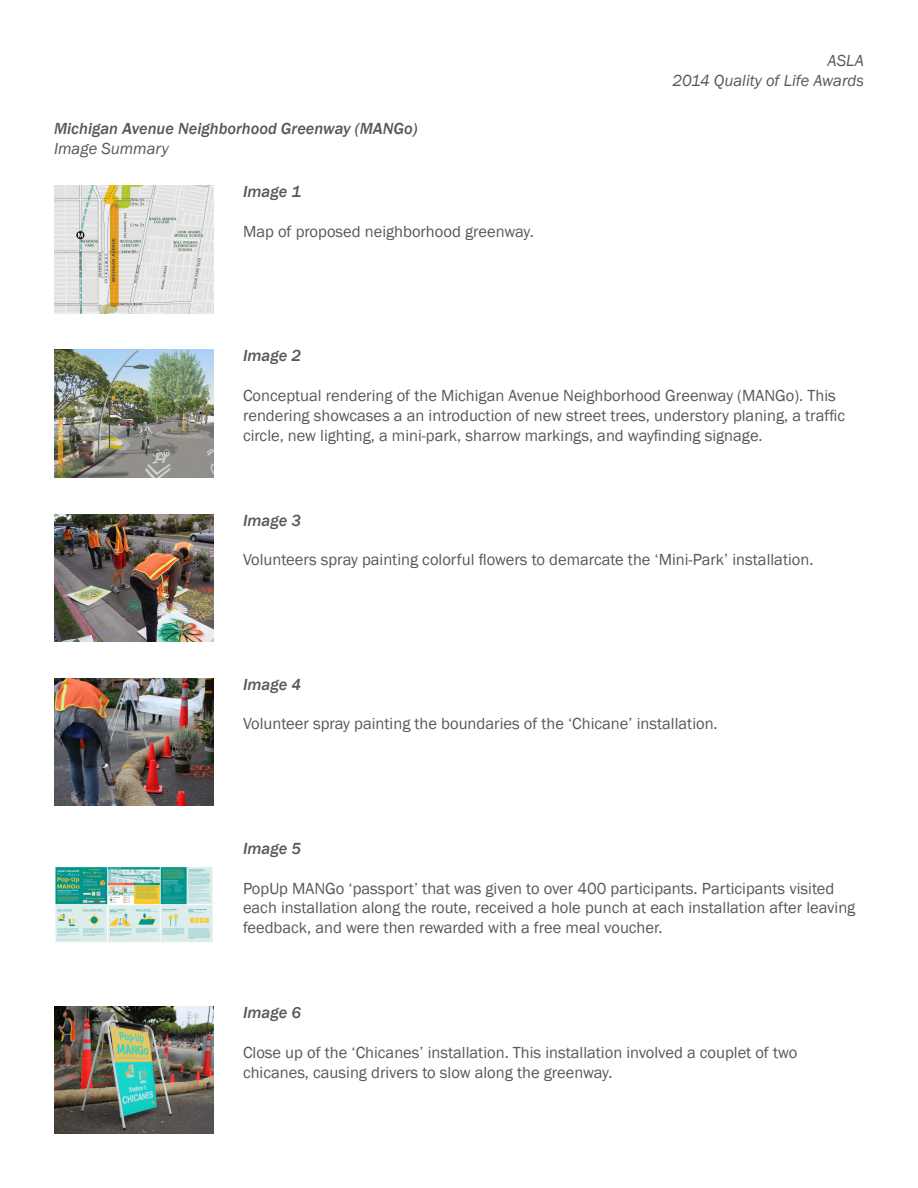
<style>
.page{position:relative;width:918px;height:1188px;background:#fff}
.page>*{position:absolute;margin:0;border:0;box-sizing:border-box;transform-origin:0 0}
.t1{font:16.5px/19.8px "Franklin Gothic";color:#57585a}
.t2{font:italic 500 16.5px "Franklin Gothic";color:#57585a}
.t3{font:italic 16.5px "Franklin Gothic";color:#57585a}
</style>
<div class="page">
<img style="left:54px;top:350px;width:159px;height:127px">
<img style="left:54px;top:186px;width:159px;height:127px">
<img style="left:54px;top:514px;width:159px;height:128px">
<img style="left:54px;top:678px;width:159px;height:128px">
<img style="left:55px;top:866px;width:158px;height:76px">
<img style="left:54px;top:1007px;width:159px;height:127px">
<p class="t2" style="left:54px;top:118px;width:365px">Michigan Avenue Neighborhood Greenway (MANGo)</p>
<p class="t3" style="left:54px;top:138px;width:116px">Image Summary</p>
<p class="t2" style="left:243px;top:182px;width:60px">Image 1</p>
<p class="t1" style="left:243px;top:222px;width:292px">Map of proposed neighborhood greenway.</p>
<p class="t3" style="left:828px;top:50px;width:38px">ASLA</p>
<p class="t3" style="left:672px;top:70px;width:193px">2014 Quality of Life Awards</p>
<p class="t2" style="left:243px;top:346px;width:60px">Image 2</p>
<p class="t1" style="left:243px;top:386px;width:604px">Conceptual rendering of the Michigan Avenue Neighborhood Greenway (MANGo). This rendering showcases a an introduction of new street trees, understory planing, a traffic circle, new lighting, a mini-park, sharrow markings, and wayfinding signage.</p>
<p class="t2" style="left:243px;top:510px;width:60px">Image 3</p>
<p class="t1" style="left:243px;top:550px;width:572px">Volunteers spray painting colorful flowers to demarcate the ‘Mini-Park’ installation.</p>
<p class="t2" style="left:243px;top:674px;width:60px">Image 4</p>
<p class="t1" style="left:243px;top:714px;width:476px">Volunteer spray painting the boundaries of the ‘Chicane’ installation.</p>
<p class="t2" style="left:243px;top:838px;width:60px">Image 5</p>
<p class="t1" style="left:243px;top:879px;width:614px">PopUp MANGo ‘passport’ that was given to over 400 participants. Participants visited each installation along the route, received a hole punch at each installation after leaving feedback, and were then rewarded with a free meal voucher.</p>
<p class="t2" style="left:243px;top:1002px;width:60px">Image 6</p>
<p class="t1" style="left:243px;top:1043px;width:556px">Close up of the ‘Chicanes’ installation. This installation involved a couplet of two chicanes, causing drivers to slow along the greenway.</p>
</div>
